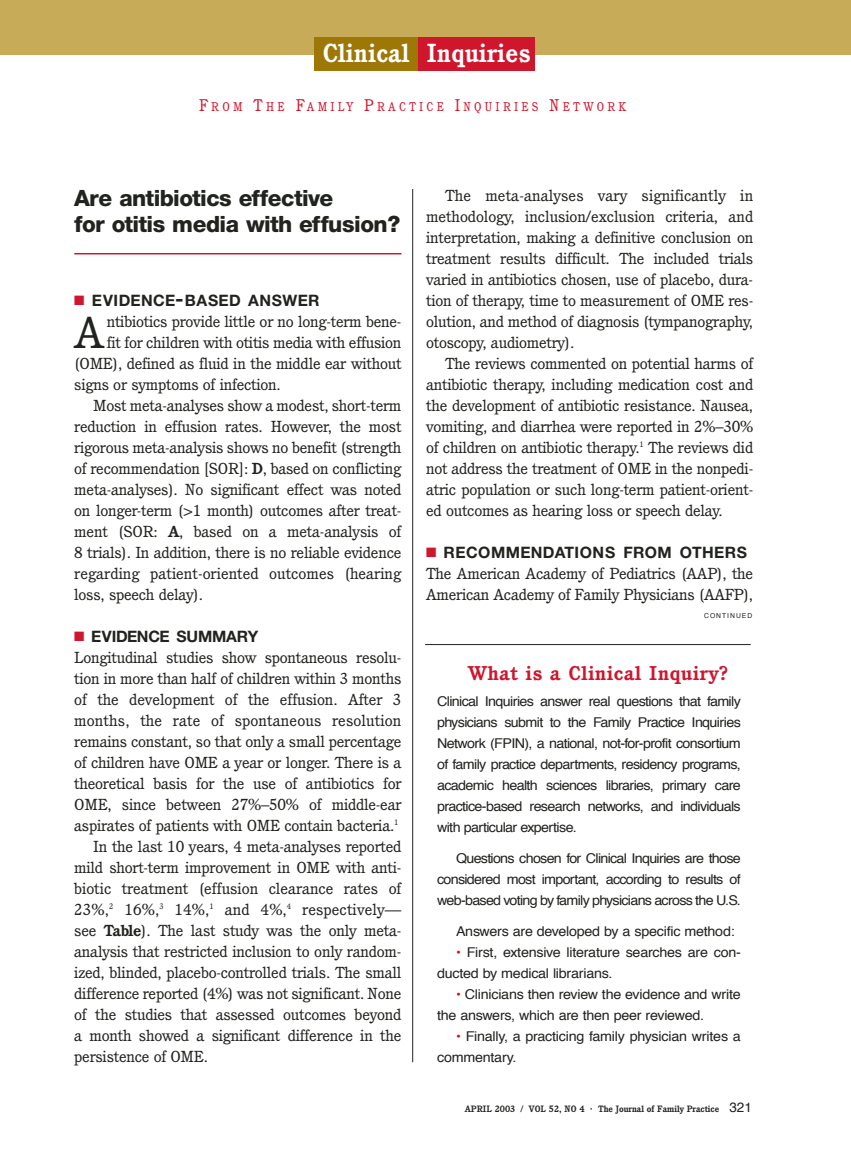
<style>
.page{position:relative;width:851px;height:1161px;background:#fff}
.page>*{position:absolute;margin:0;border:0;box-sizing:border-box;transform-origin:0 0}
.t1{font:43.8px "Cushing";color:#20231e;scale:1.06 1}
.t2{font:700 25.5px "Cushing";letter-spacing:.015em;color:#fff}
.t3{font:800 22.5px/25.5px "Helvetica Neue";letter-spacing:-.03em;color:#20231e}
.t4{font:700 19.5px "Cushing";letter-spacing:.035em;color:#cf162d;scale:1.06 1}
.t5{font:700 15.75px "Helvetica Neue";letter-spacing:.02em;color:#20231e}
.t6{font:700 15.75px "Helvetica Neue";letter-spacing:-.01em;color:#20231e}
.t7{font:15.6px/21px "Cushing";letter-spacing:-.015em;color:#20231e;text-align:justify;scale:1.06 1}
.t8{font:15.6px "Cushing";letter-spacing:.005em;color:#20231e;scale:1.06 1}
.t9{font:13.5px/21px "Helvetica";letter-spacing:-.015em;color:#20231e;scale:1.06 1}
.t10{font:12.3px "Cushing";letter-spacing:.275em;color:#cf162d;scale:.95 1}
.t11{font:700 9px "Cushing";color:#20231e}
.t12{font:6.75px "Helvetica";letter-spacing:.15em;color:#20231e}
.s1{font-size:16.5px}
.s2{color:#cf162d}
.s3{font-size:21px}
.s4{font-weight:700}
.s5{font-size:10.5px}
.s6{font-family:"Helvetica";font-weight:400;font-size:13.5px}
</style>
<div class="page">
<div style="left:0;top:0;width:850px;height:55px;background:#c7ab58"></div>
<div style="left:314px;top:38px;width:109px;height:33px;background:#9d7807"></div>
<div style="left:419px;top:38px;width:116px;height:33px;background:#cf162d"></div>
<hr style="left:74px;top:253px;width:327px;height:1px;background:#cf162d">
<hr style="left:425px;top:644px;width:325px;height:1px;background:#20231e">
<hr style="left:412px;top:189px;width:1px;height:873px;background:#20231e">
<h2 class="t2" style="left:323px;top:43px;width:209px">Clinical Inquiries</h2>
<p class="t10" style="left:199px;top:102px;width:451px"><span class="s1">F</span>ROM <span class="s1">T</span>HE <span class="s1">F</span>AMILY <span class="s1">P</span>RACTICE <span class="s1">I</span>NQUIRIES <span class="s1">N</span>ETWORK</p>
<h3 class="t3" style="left:74px;top:188px;width:327px">Are antibiotics effective<br>for otitis media with effusion?</h3>
<p class="t5" style="left:74px;top:295px;width:247px"><span class="s2">■</span> EVIDENCE<span class="s3">-</span>BASED ANSWER</p>
<h1 class="t1" style="left:74px;top:315px;width:30px">A</h1>
<p class="t7" style="left:107px;top:312px;width:279px">ntibiotics provide little or no long-term bene-</p>
<p class="t7" style="left:107px;top:333px;width:279px">fit for children with otitis media with effusion</p>
<p class="t7" style="left:74px;top:354px;width:310px">(OME), defined as fluid in the middle ear without</p>
<p class="t7" style="left:74px;top:375px;width:196px">signs or symptoms of infection.</p>
<p class="t7" style="left:93px;top:396px;width:292px">Most meta-analyses show a modest, short-term</p>
<p class="t7" style="left:74px;top:417px;width:310px">reduction in effusion rates. However, the most</p>
<p class="t7" style="left:74px;top:438px;width:310px">rigorous meta-analysis shows no benefit (strength</p>
<p class="t7" style="left:74px;top:459px;width:310px">of recommendation [SOR]: <span class="s4">D</span>, based on conflicting</p>
<p class="t7" style="left:74px;top:480px;width:310px">meta-analyses). No significant effect was noted</p>
<p class="t7" style="left:74px;top:501px;width:310px">on longer-term (&gt;1 month) outcomes after treat-</p>
<p class="t7" style="left:74px;top:522px;width:310px">ment (SOR: <span class="s4">A</span>, based on a meta-analysis of</p>
<p class="t7" style="left:74px;top:543px;width:310px">8 trials). In addition, there is no reliable evidence</p>
<p class="t7" style="left:74px;top:564px;width:310px">regarding patient-oriented outcomes (hearing</p>
<p class="t7" style="left:74px;top:585px;width:123px">loss, speech delay).</p>
<p class="t6" style="left:74px;top:631px;width:185px"><span class="s2">■</span> EVIDENCE SUMMARY</p>
<p class="t7" style="left:74px;top:648px;width:310px">Longitudinal studies show spontaneous resolu-</p>
<p class="t7" style="left:74px;top:669px;width:310px">tion in more than half of children within 3 months</p>
<p class="t7" style="left:74px;top:690px;width:310px">of the development of the effusion. After 3</p>
<p class="t8" style="left:74px;top:714px;width:310px">months, the rate of spontaneous resolution</p>
<p class="t7" style="left:74px;top:732px;width:310px">remains constant, so that only a small percentage</p>
<p class="t7" style="left:74px;top:753px;width:310px">of children have OME a year or longer. There is a</p>
<p class="t7" style="left:74px;top:774px;width:310px">theoretical basis for the use of antibiotics for</p>
<p class="t7" style="left:74px;top:795px;width:310px">OME, since between 27%–50% of middle-ear</p>
<p class="t7" style="left:74px;top:816px;width:307px">aspirates of patients with OME contain bacteria.<sup>1</sup></p>
<p class="t7" style="left:93px;top:837px;width:292px">In the last 10 years, 4 meta-analyses reported</p>
<p class="t7" style="left:74px;top:858px;width:310px">mild short-term improvement in OME with anti-</p>
<p class="t7" style="left:74px;top:879px;width:310px">biotic treatment (effusion clearance rates of</p>
<p class="t8" style="left:74px;top:903px;width:310px">23%,<sup>2</sup> 16%,<sup>3</sup> 14%,<sup>1</sup> and 4%,<sup>4</sup> respectively—</p>
<p class="t7" style="left:74px;top:921px;width:310px">see <span class="s4">Table</span>). The last study was the only meta-</p>
<p class="t7" style="left:74px;top:942px;width:310px">analysis that restricted inclusion to only random-</p>
<p class="t7" style="left:74px;top:963px;width:310px">ized, blinded, placebo-controlled trials. The small</p>
<p class="t7" style="left:74px;top:984px;width:310px">difference reported (4%) was not significant. None</p>
<p class="t7" style="left:74px;top:1005px;width:310px">of the studies that assessed outcomes beyond</p>
<p class="t7" style="left:74px;top:1026px;width:310px">a month showed a significant difference in the</p>
<p class="t7" style="left:74px;top:1047px;width:128px">persistence of OME.</p>
<p class="t7" style="left:426px;top:186px;width:310px;text-indent:19px">The meta-analyses vary significantly in methodology, inclusion/exclusion criteria, and interpretation, making a definitive conclusion on treatment results difficult. The included trials varied in antibiotics chosen, use of placebo, dura&shy;tion of therapy, time to measurement of OME res&shy;olution, and method of diagnosis (tympanography, otoscopy, audiometry).</p>
<p class="t7" style="left:426px;top:354px;width:310px;text-indent:19px">The reviews commented on potential harms of antibiotic therapy, including medication cost and the development of antibiotic resistance. Nausea, vomiting, and diarrhea were reported in 2%–30% of children on antibiotic therapy.<sup>1</sup> The reviews did not address the treatment of OME in the nonpedi&shy;atric population or such long-term patient-orient&shy;ed outcomes as hearing loss or speech delay.</p>
<p class="t5" style="left:426px;top:547px;width:322px"><span class="s2">■</span> RECOMMENDATIONS FROM OTHERS</p>
<p class="t7" style="left:426px;top:564px;width:310px">The American Academy of Pediatrics (AAP), the<br>American Academy of Family Physicians (AAFP),</p>
<p class="t12" style="left:704px;top:613px;width:50px">CONTINUED</p>
<p class="t4" style="left:468px;top:665px;width:247px">What is a Clinical Inquiry?</p>
<p class="t9" style="left:437px;top:692px;width:288px;text-align:justify">Clinical Inquiries answer real questions that family physicians submit to the Family Practice Inquiries Network (FPIN), a national, not-for-profit consortium of family practice departments, residency programs, academic health sciences libraries, primary care practice-based research networks, and individuals with particular expertise.</p>
<p class="t9" style="left:437px;top:849px;width:288px;text-align:justify;text-indent:19px">Questions chosen for Clinical Inquiries are those considered most important, according to results of web-based voting by family physicians across the U.S.</p>
<p class="t9" style="left:456px;top:922px;width:264px">Answers are developed by a specific method:</p>
<p class="t9" style="left:437px;top:943px;width:288px;text-indent:19px"><span class="s2">•</span> First, extensive literature searches are con&shy;ducted by medical librarians.</p>
<p class="t9" style="left:437px;top:985px;width:288px;text-indent:19px"><span class="s2">•</span> Clinicians then review the evidence and write the answers, which are then peer reviewed.</p>
<p class="t9" style="left:437px;top:1027px;width:288px;text-indent:19px"><span class="s2">•</span> Finally, a practicing family physician writes a commentary.</p>
<p class="t11" style="left:464px;top:1106px;width:289px">APRIL 2003 / VOL 52, NO 4 <span class="s5">·</span> The Journal of Family Practice <span class="s6">321</span></p>
</div>
